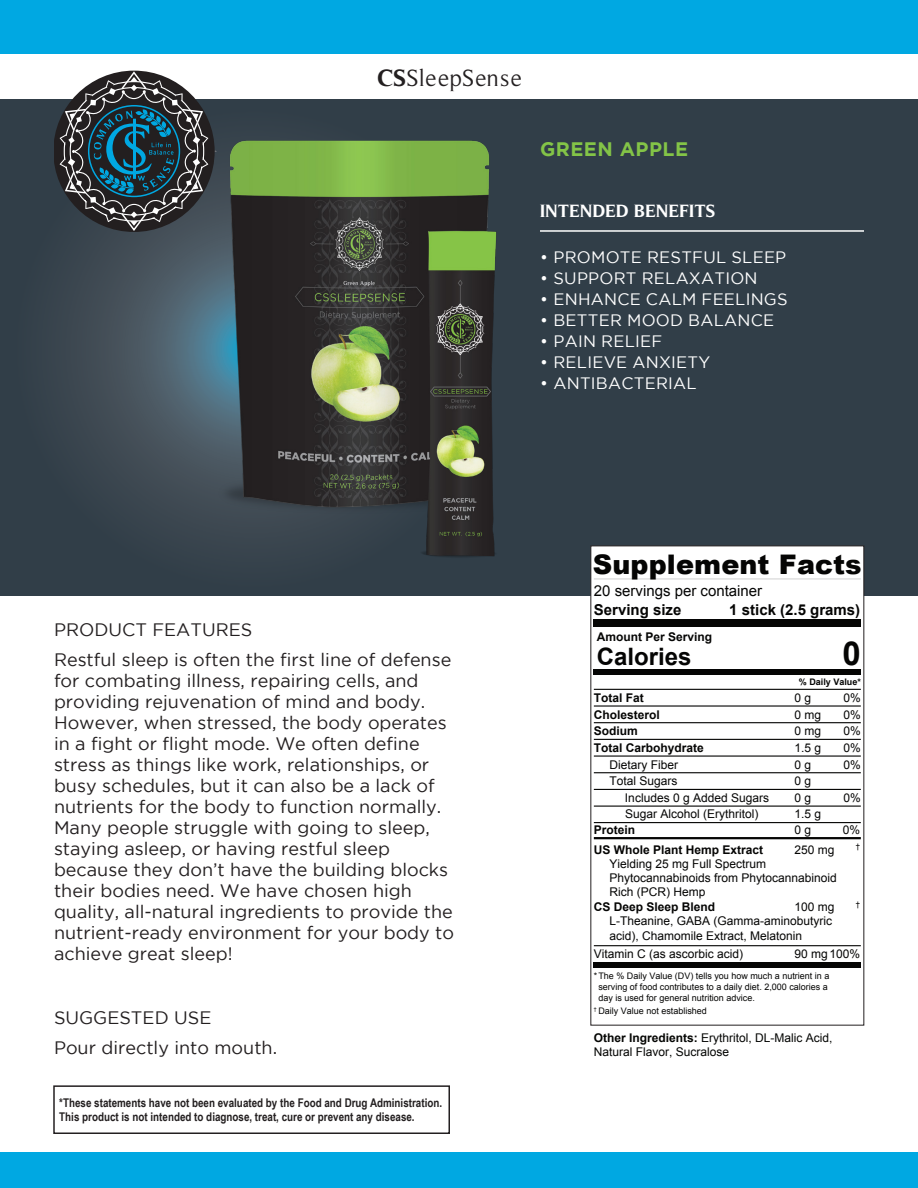
<style>
.page{position:relative;width:918px;height:1188px;background:#fff}
.page>*{position:absolute;margin:0;border:0;box-sizing:border-box;transform-origin:0 0}
.t1{font:700 33px "Arial";color:#050504}
.t2{font:900 27px "Arial";letter-spacing:.005em;color:#050504}
.t3{font:24px "Timeless";letter-spacing:.025em;color:#231f20}
.t4{font:700 24px "Arial";color:#050504}
.t5{font:700 19.5px "Gotham";letter-spacing:.025em;color:#83c447}
.Body_Copy{font:18px/21px "Gotham";color:#231f20}
.Benefit_Body_Copy{font:700 18px "Timeless";color:#fff}
.Subhead{font:18px "Gotham";color:#231f20}
.Benefit_Body_Copy-2{font:16.5px "Gotham";letter-spacing:.015em;color:#fff}
.t6{font:15px/19.5px "Arial";color:#050504}
.t7{font:700 15px "Arial";color:#050504}
.t8{font:12px/14.4px "Arial";color:#050504}
.t9{font:700 12px/14.4px "Arial Narrow";color:#231f20}
.t10{font:700 12px "Arial";color:#050504}
.t11{font:12px/14.4px "Arial";color:#040503}
.t12{font:9px/10.8px "Arial";color:#050504}
.t13{font:700 9px "Arial";color:#050504}
.t14{font:7.65px "Arial";color:#050504}
.s1{font-weight:700}
</style>
<div class="page">
<div style="left:0;top:99px;width:918px;height:497px;background:#313e48"></div>
<hr style="left:540px;top:230px;width:324px;height:2px;background:#fff">
<div style="left:0;top:0;width:918px;height:54px;background:#00a8e2"></div>
<div style="left:0;top:1152px;width:918px;height:36px;background:#00a8e2"></div>
<svg style="left:13px;top:107px;width:483px;height:483px"></svg>
<svg style="left:54px;top:70px;width:154px;height:162px"></svg>
<div style="left:590px;top:546px;width:274px;height:480px;background:#fff"></div>
<hr style="left:594px;top:579px;width:267px;height:1px;background:#050504">
<div style="left:594px;top:620px;width:267px;height:7px;background:#050504"></div>
<div style="left:594px;top:669px;width:267px;height:5px;background:#050504"></div>
<div style="left:594px;top:963px;width:267px;height:5px;background:#050504"></div>
<hr style="left:594px;top:689px;width:267px;height:1px;background:#050504">
<hr style="left:594px;top:705px;width:267px;height:2px;background:#050504">
<hr style="left:594px;top:722px;width:267px;height:1px;background:#050504">
<hr style="left:594px;top:739px;width:267px;height:1px;background:#050504">
<hr style="left:594px;top:755px;width:267px;height:2px;background:#050504">
<hr style="left:594px;top:772px;width:267px;height:1px;background:#050504">
<hr style="left:594px;top:789px;width:267px;height:1px;background:#050504">
<hr style="left:594px;top:806px;width:267px;height:1px;background:#050504">
<hr style="left:594px;top:945px;width:267px;height:1px;background:#050504">
<hr style="left:594px;top:837px;width:267px;height:2px;background:#050504">
<hr style="left:594px;top:822px;width:267px;height:1px;background:#050504">
<div style="left:53px;top:1085px;width:397px;height:49px;border:2px solid #231f20"></div>
<img style="left:202px;top:121px;width:295px;height:456px">
<p class="t3" style="left:378px;top:64px;width:146px"><span class="s1">CS</span>SleepSense</p>
<p class="t5" style="left:540px;top:138px;width:150px">GREEN APPLE</p>
<p class="Benefit_Body_Copy" style="left:540px;top:200px;width:177px">INTENDED BENEFITS</p>
<p class="Benefit_Body_Copy-2" style="left:540px;top:248px;width:248px">• PROMOTE RESTFUL SLEEP</p>
<p class="Benefit_Body_Copy-2" style="left:540px;top:269px;width:219px">• SUPPORT RELAXATION</p>
<p class="Benefit_Body_Copy-2" style="left:540px;top:290px;width:249px">• ENHANCE CALM FEELINGS</p>
<p class="Benefit_Body_Copy-2" style="left:540px;top:311px;width:236px">• BETTER MOOD BALANCE</p>
<p class="Benefit_Body_Copy-2" style="left:540px;top:332px;width:124px">• PAIN RELIEF</p>
<p class="Benefit_Body_Copy-2" style="left:540px;top:353px;width:172px">• RELIEVE ANXIETY</p>
<p class="Benefit_Body_Copy-2" style="left:540px;top:374px;width:158px">• ANTIBACTERIAL</p>
<p class="Subhead" style="left:54px;top:619px;width:200px">PRODUCT FEATURES</p>
<p class="Body_Copy" style="left:54px;top:648px;width:402px">Restful sleep is often the first line of defense for combating illness, repairing cells, and providing rejuvenation of mind and body.<br>However, when stressed, the body operates in a fight or flight mode. We often define stress as things like work, relationships, or busy schedules, but it can also be a lack of nutrients for the body to function normally.<br>Many people struggle with going to sleep, staying asleep, or having restful sleep because they don’t have the building blocks their bodies need. We have chosen high quality, all-natural ingredients to provide the nutrient-ready environment for your body to achieve great sleep!</p>
<p class="Body_Copy" style="left:54px;top:1007px;width:159px">SUGGESTED USE</p>
<p class="Body_Copy" style="left:54px;top:1037px;width:225px">Pour directly into mouth.</p>
<p class="t9" style="left:59px;top:1095px;width:384px">*These statements have not been evaluated by the Food and Drug Administration.<br>This product is not intended to diagnose, treat, cure or prevent any disease.</p>
<p class="t2" style="left:593px;top:545px;width:270px">Supplement Facts</p>
<p class="t6" style="left:594px;top:581px;width:170px">20 servings per container<br><span class="s1">Serving size</span></p>
<p class="t7" style="left:729px;top:600px;width:132px">1 stick (2.5 grams)</p>
<p class="t10" style="left:597px;top:628px;width:117px">Amount Per Serving</p>
<p class="t4" style="left:597px;top:640px;width:96px">Calories</p>
<p class="t1" style="left:843px;top:631px;width:20px">0</p>
<p class="t13" style="left:799px;top:676px;width:64px">% Daily Value*</p>
<p class="t10" style="left:594px;top:689px;width:52px">Total Fat</p>
<p class="t8" style="left:794px;top:690px;width:18px">0 g</p>
<p class="t8" style="left:844px;top:690px;width:19px">0%</p>
<p class="t10" style="left:594px;top:706px;width:68px">Cholesterol</p>
<p class="t8" style="left:794px;top:707px;width:28px">0 mg</p>
<p class="t8" style="left:844px;top:707px;width:19px">0%</p>
<p class="t10" style="left:594px;top:723px;width:46px">Sodium</p>
<p class="t8" style="left:794px;top:724px;width:28px">0 mg</p>
<p class="t8" style="left:844px;top:724px;width:19px">0%</p>
<p class="t10" style="left:594px;top:740px;width:112px">Total Carbohydrate</p>
<p class="t8" style="left:794px;top:741px;width:28px">1.5 g</p>
<p class="t8" style="left:844px;top:741px;width:19px">0%</p>
<p class="t8" style="left:609px;top:757px;width:70px">Dietary Fiber</p>
<p class="t8" style="left:794px;top:757px;width:18px">0 g</p>
<p class="t8" style="left:844px;top:757px;width:19px">0%</p>
<p class="t8" style="left:609px;top:774px;width:70px">Total Sugars</p>
<p class="t8" style="left:794px;top:774px;width:18px">0 g</p>
<p class="t8" style="left:625px;top:791px;width:146px">Includes 0 g Added Sugars</p>
<p class="t8" style="left:794px;top:791px;width:18px">0 g</p>
<p class="t8" style="left:844px;top:791px;width:19px">0%</p>
<p class="t8" style="left:625px;top:806px;width:135px">Sugar Alcohol (Erythritol)</p>
<p class="t8" style="left:794px;top:806px;width:28px">1.5 g</p>
<p class="t10" style="left:594px;top:821px;width:43px">Protein</p>
<p class="t8" style="left:794px;top:822px;width:18px">0 g</p>
<p class="t8" style="left:843px;top:822px;width:19px">0%</p>
<p class="t10" style="left:594px;top:841px;width:171px">US Whole Plant Hemp Extract</p>
<p class="t8" style="left:794px;top:842px;width:42px">250 mg</p>
<p class="t14" style="left:856px;top:841px;width:6px">†</p>
<p class="t8" style="left:609px;top:856px;width:229px">Yielding 25 mg Full Spectrum<br>Phytocannabinoids from Phytocannabinoid<br>Rich (PCR) Hemp</p>
<p class="t10" style="left:594px;top:899px;width:123px">CS Deep Sleep Blend</p>
<p class="t8" style="left:794px;top:900px;width:42px">100 mg</p>
<p class="t14" style="left:856px;top:899px;width:6px">†</p>
<p class="t8" style="left:609px;top:914px;width:224px">L-Theanine, GABA (Gamma-aminobutyric acid), Chamomile Extract, Melatonin</p>
<p class="t8" style="left:594px;top:947px;width:151px">Vitamin C (as ascorbic acid)</p>
<p class="t8" style="left:794px;top:947px;width:67px">90 mg 100%</p>
<p class="t12" style="left:598px;top:971px;width:233px;text-indent:-4px">*The % Daily Value (DV) tells you how much a nutrient in a serving of food contributes to a daily diet. 2,000 calories a day is used for general nutrition advice.</p>
<p class="t12" style="left:594px;top:1006px;width:115px"><sup>†</sup> Daily Value not established</p>
<p class="t11" style="left:594px;top:1030px;width:240px"><span class="s1">Other Ingredients:</span> Erythritol, DL-Malic Acid,<br>Natural Flavor, Sucralose</p>
</div>
